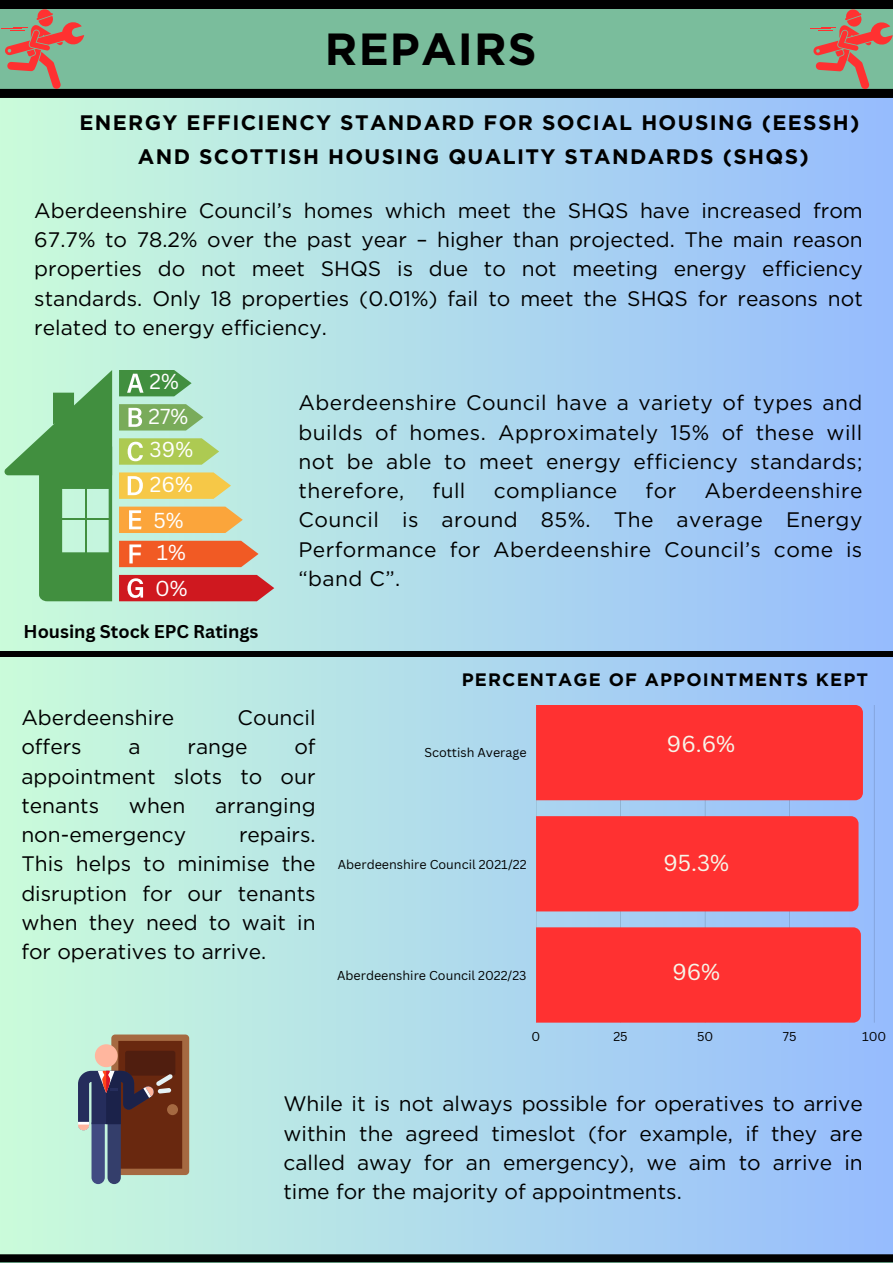
<style>
.page{position:relative;width:893px;height:1264px;background:#fff}
.page>*{position:absolute;margin:0;border:0;box-sizing:border-box;transform-origin:0 0}
.t1{font:700 45px "Gotham";letter-spacing:.025em;color:#000}
.t2{font:22.5px "Canva Sans";color:#f6f6e9}
.t3{font:21px/29.2px "Gotham";color:#000;text-align:justify}
.t4{font:700 21px "Gotham";letter-spacing:.065em;color:#000}
.t5{font:21px "Canva Sans";color:#fff}
.t6{font:21px "Gotham";letter-spacing:.02em;color:#000}
.t7{font:700 18px "Gotham";letter-spacing:.065em;color:#000}
.t8{font:700 18px "Canva Sans";color:#000}
.t9{font:12.6px "Canva Sans";color:#000}
</style>
<div class="page">
<div style="left:0;top:93px;width:892px;height:1165px;background:linear-gradient(to right,#cafcda,#96bcfe)"></div>
<div style="left:0;top:650px;width:892px;height:6px;background:#000"></div>
<svg style="left:3px;top:370px;width:109px;height:231px;background:#83c38c"></svg>
<hr style="left:85px;top:488px;width:2px;height:66px;background:#418f3f">
<hr style="left:58px;top:518px;width:53px;height:1px;background:#418f3f">
<svg style="left:119px;top:370px;width:72px;height:26px;background:#5ca15e"></svg>
<svg style="left:119px;top:404px;width:84px;height:26px;background:#8ab874"></svg>
<svg style="left:119px;top:438px;width:100px;height:26px;background:#b2cf67"></svg>
<svg style="left:119px;top:472px;width:112px;height:27px;background:#f0ce5f"></svg>
<svg style="left:119px;top:506px;width:124px;height:27px;background:#f5af52"></svg>
<svg style="left:119px;top:541px;width:139px;height:26px;background:#ee6735"></svg>
<svg style="left:119px;top:575px;width:155px;height:26px;background:#cf2c32"></svg>
<svg style="left:0;top:1254px;width:810px;height:8px;background:#060808"></svg>
<svg style="left:535px;top:705px;width:339px;height:317px;background:#f1464d"></svg>
<svg style="left:855px;top:705px;width:7px;height:95px"></svg>
<svg style="left:850px;top:816px;width:8px;height:95px"></svg>
<svg style="left:853px;top:927px;width:7px;height:95px"></svg>
<div style="left:107px;top:1117px;width:14px;height:67px;background:#343e6b;border-radius:7px"></div>
<div style="left:91px;top:1117px;width:14px;height:67px;background:#414b82;border-radius:7px"></div>
<svg style="left:78px;top:1034px;width:111px;height:140px;background:#72534c"></svg>
<svg style="left:0;top:0;width:892px;height:98px;background:#69947a"></svg>
<img style="left:810px;top:1239px;width:82px;height:24px">
<img style="left:1px;top:1238px;width:83px;height:25px">
<p class="t1" style="left:325px;top:21px;width:213px">REPAIRS</p>
<p class="t4" style="left:79px;top:109px;width:781px">ENERGY EFFICIENCY STANDARD FOR SOCIAL HOUSING (EESSH)</p>
<p class="t4" style="left:138px;top:144px;width:672px">AND SCOTTISH HOUSING QUALITY STANDARDS (SHQS)</p>
<p class="t3" style="left:34px;top:196px;width:830px">Aberdeenshire Council’s homes which meet the SHQS have increased from 67.7% to 78.2% over the past year – higher than projected. The main reason properties do not meet SHQS is due to not meeting energy efficiency standards. Only 18 properties (0.01%) fail to meet the SHQS for reasons not related to energy efficiency.</p>
<p class="t5" style="left:149px;top:366px;width:31px">2%</p>
<p class="t5" style="left:149px;top:402px;width:41px">27%</p>
<p class="t5" style="left:150px;top:435px;width:45px">39%</p>
<p class="t5" style="left:150px;top:470px;width:44px">26%</p>
<p class="t5" style="left:153px;top:505px;width:32px">5%</p>
<p class="t5" style="left:157px;top:538px;width:30px">1%</p>
<p class="t5" style="left:155px;top:573px;width:34px">0%</p>
<p class="t8" style="left:24px;top:618px;width:236px">Housing Stock EPC Ratings</p>
<p class="t3" style="left:298px;top:388px;width:565px">Aberdeenshire Council have a variety of types and builds of homes. Approximately 15% of these will not be able to meet energy efficiency standards; therefore,</p>
<p class="t3" style="left:432px;top:476px;width:34px">full</p>
<p class="t6" style="left:493px;top:478px;width:125px">compliance</p>
<p class="t3" style="left:645px;top:476px;width:32px">for</p>
<p class="t3" style="left:298px;top:476px;width:565px;text-indent:406px">Aberdeenshire Council is around 85%. The average Energy Performance for Aberdeenshire Council’s come is “band C”.</p>
<p class="t7" style="left:461px;top:668px;width:408px">PERCENTAGE OF APPOINTMENTS KEPT</p>
<p class="t3" style="left:21px;top:703px;width:154px">Aberdeenshire</p>
<p class="t3" style="left:237px;top:703px;width:79px">Council</p>
<p class="t3" style="left:21px;top:732px;width:62px">offers</p>
<p class="t3" style="left:128px;top:732px;width:14px">a</p>
<p class="t3" style="left:187px;top:732px;width:61px">range</p>
<p class="t3" style="left:21px;top:732px;width:296px;text-indent:273px">of appointment slots to our tenants</p>
<p class="t3" style="left:129px;top:790px;width:58px">when</p>
<p class="t3" style="left:215px;top:790px;width:102px">arranging</p>
<p class="t3" style="left:21px;top:819px;width:166px">non-emergency</p>
<p class="t3" style="left:21px;top:819px;width:296px;text-indent:218px">repairs.<br>This helps to minimise the disruption for our tenants when they need to wait in for operatives to arrive.</p>
<p class="t9" style="left:424px;top:744px;width:104px">Scottish Average</p>
<p class="t9" style="left:338px;top:855px;width:190px">Aberdeenshire Council 2021/22</p>
<p class="t9" style="left:337px;top:966px;width:191px">Aberdeenshire Council 2022/23</p>
<p class="t2" style="left:666px;top:728px;width:70px">96.6%</p>
<p class="t2" style="left:663px;top:847px;width:67px">95.3%</p>
<p class="t2" style="left:672px;top:956px;width:49px">96%</p>
<p class="t9" style="left:531px;top:1027px;width:10px">0</p>
<p class="t9" style="left:613px;top:1027px;width:16px">25</p>
<p class="t9" style="left:697px;top:1027px;width:18px">50</p>
<p class="t9" style="left:782px;top:1027px;width:15px">75</p>
<p class="t9" style="left:861px;top:1027px;width:26px">100</p>
<p class="t3" style="left:283px;top:1089px;width:581px">While it is not always possible for operatives to arrive within the agreed timeslot (for example, if they are called away for an emergency), we aim to arrive in time for the majority of appointments.</p>
</div>
